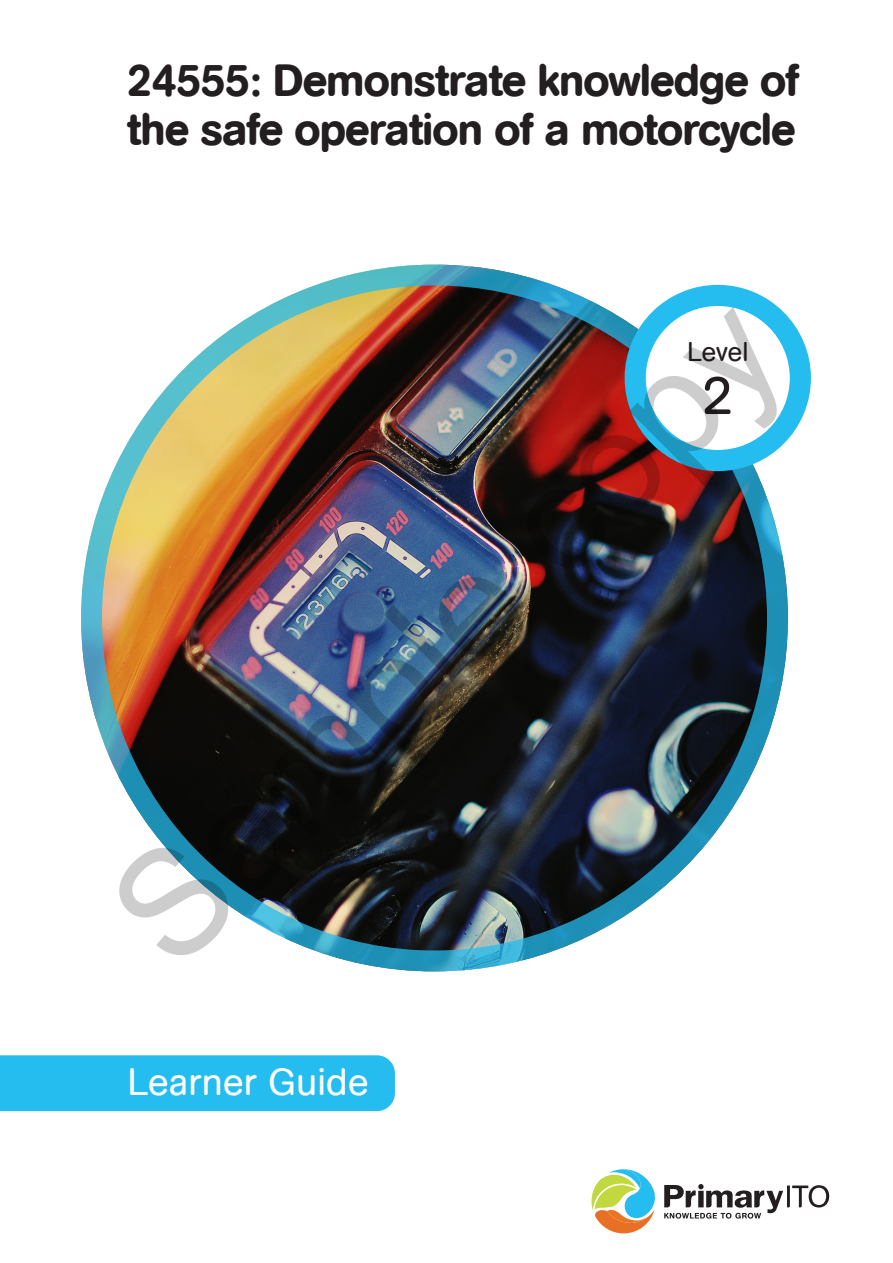
<style>
.page{position:relative;width:893px;height:1263px;background:#fff}
.page>*{position:absolute;margin:0;border:0;box-sizing:border-box;transform-origin:0 0}
.t1{font:150px "Arial";color:rgb(0 0 0/.2)}
.t2{font:53.1px "AG Book Rounded";color:#231f20}
.t3{font:500 45px/49.5px "AG Book Rounded";letter-spacing:-.02em;color:#231f20}
.t4{font:37.5px "AG Book Rounded";color:#fff}
.t5{font:26.55px "AG Book Rounded";color:#231f20}
</style>
<div class="page">
<div style="left:625px;top:285px;width:186px;height:186px;background:#25bdef;border-radius:50%"></div>
<svg style="left:591px;top:1169px;width:238px;height:64px"></svg>
<img style="left:81px;top:265px;width:707px;height:706px">
<div style="left:646px;top:306px;width:144px;height:144px;background:#fff;border-radius:50%"></div>
<div style="left:0;top:1055px;width:395px;height:56px;background:#25bdef"></div>
<p class="t3" style="left:127px;top:56px;width:673px">24555: Demonstrate knowledge of the safe operation of a motorcycle</p>
<h1 class="t1" style="left:66px;top:864px;width:869px;rotate:-45deg">Sample copy</h1>
<p class="t5" style="left:687px;top:337px;width:63px">Level</p>
<p class="t2" style="left:703px;top:365px;width:31px">2</p>
<p class="t4" style="left:128px;top:1060px;width:243px">Learner Guide</p>
</div>
